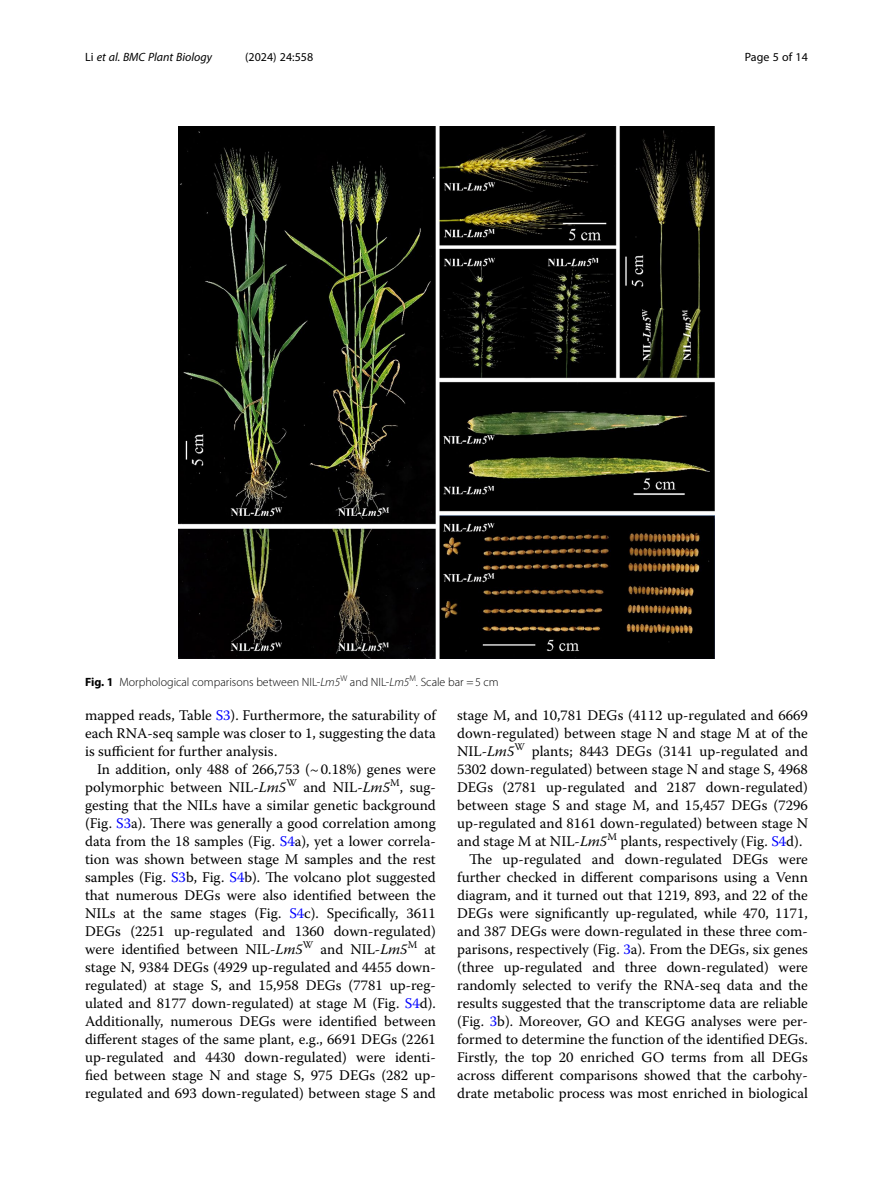
<style>
.page{position:relative;width:893px;height:1191px;background:#fff}
.page>*{position:absolute;margin:0;border:0;box-sizing:border-box;transform-origin:0 0}
.Body_Text_Indent{font:14.7px/18px "Warnock Pro";color:#000;text-align:justify}
.Body_Text{font:14.7px/18px "Warnock Pro";color:#000;text-align:justify}
.Figure_Caption{font:300 12px "Myriad Pro";color:#000}
.t1{font:italic 12px "Myriad Pro";color:#000}
.t2{font:12px "Myriad Pro";color:#000}
.s1{font-style:normal}
.s2{font-weight:700}
.s3{font-style:italic}
.s4{color:#00f}
</style>
<div class="page">
<img style="left:179px;top:126px;width:535px;height:532px">
<p class="t1" style="left:85px;top:50px;width:128px"><span class="s1">Li</span> et al. BMC Plant Biology</p>
<p class="t2" style="left:245px;top:50px;width:70px">(2024) 24:558</p>
<p class="t2" style="left:745px;top:50px;width:65px">Page 5 of 14</p>
<p class="Figure_Caption" style="left:85px;top:674px;width:415px"><span class="s2">Fig. 1</span> Morphological comparisons between NIL-<span class="s3">Lm5</span><sup>W</sup> and NIL-<span class="s3">Lm5</span><sup>M</sup>. Scale bar =5 cm</p>
<p class="Body_Text" style="left:85px;top:706px;width:352px">mapped reads, Table <span class="s4">S3</span>). Furthermore, the saturability of each RNA-seq sample was closer to 1, suggesting the data is sufficient for further analysis.</p>
<p class="Body_Text_Indent" style="left:85px;top:760px;width:352px;text-indent:12px">In addition, only 488 of 266,753 (~0.18%) genes were polymorphic between NIL-<span class="s3">Lm5</span><sup>W</sup> and NIL-<span class="s3">Lm5</span><sup>M</sup>, sug&shy;gesting that the NILs have a similar genetic background (Fig. <span class="s4">S3</span>a). There was generally a good correlation among data from the 18 samples (Fig. <span class="s4">S4</span>a), yet a lower correla&shy;tion was shown between stage M samples and the rest samples (Fig. <span class="s4">S3</span>b, Fig. <span class="s4">S4</span>b). The volcano plot suggested that numerous DEGs were also identified between the NILs at the same stages (Fig. <span class="s4">S4</span>c). Specifically, 3611<br>DEGs (2251 up-regulated and 1360 down-regulated) were identified between NIL-<span class="s3">Lm5</span><sup>W</sup> and NIL-<span class="s3">Lm5</span><sup>M</sup> at stage N, 9384 DEGs (4929 up-regulated and 4455 down&shy;regulated) at stage S, and 15,958 DEGs (7781 up-reg&shy;ulated and 8177 down-regulated) at stage M (Fig. <span class="s4">S4</span>d).<br>Additionally, numerous DEGs were identified between different stages of the same plant, e.g., 6691 DEGs (2261 up-regulated and 4430 down-regulated) were identi&shy;fied between stage N and stage S, 975 DEGs (282 up&shy;regulated and 693 down-regulated) between stage S and</p>
<p class="Body_Text_Indent" style="left:457px;top:706px;width:352px">stage M, and 10,781 DEGs (4112 up-regulated and 6669 down-regulated) between stage N and stage M at of the NIL-<span class="s3">Lm5</span><sup>W</sup> plants; 8443 DEGs (3141 up-regulated and 5302 down-regulated) between stage N and stage S, 4968<br>DEGs (2781 up-regulated and 2187 down-regulated) between stage S and stage M, and 15,457 DEGs (7296 up-regulated and 8161 down-regulated) between stage N and stage M at NIL-<span class="s3">Lm5</span><sup>M</sup> plants, respectively (Fig. <span class="s4">S4</span>d).</p>
<p class="Body_Text_Indent" style="left:457px;top:850px;width:352px;text-indent:12px">The up-regulated and down-regulated DEGs were further checked in different comparisons using a Venn diagram, and it turned out that 1219, 893, and 22 of the DEGs were significantly up-regulated, while 470, 1171, and 387 DEGs were down-regulated in these three com&shy;parisons, respectively (Fig. <span class="s4">3</span>a). From the DEGs, six genes (three up-regulated and three down-regulated) were randomly selected to verify the RNA-seq data and the results suggested that the transcriptome data are reliable (Fig. <span class="s4">3</span>b). Moreover, GO and KEGG analyses were per&shy;formed to determine the function of the identified DEGs.<br>Firstly, the top 20 enriched GO terms from all DEGs across different comparisons showed that the carbohy&shy;drate metabolic process was most enriched in biological</p>
</div>
